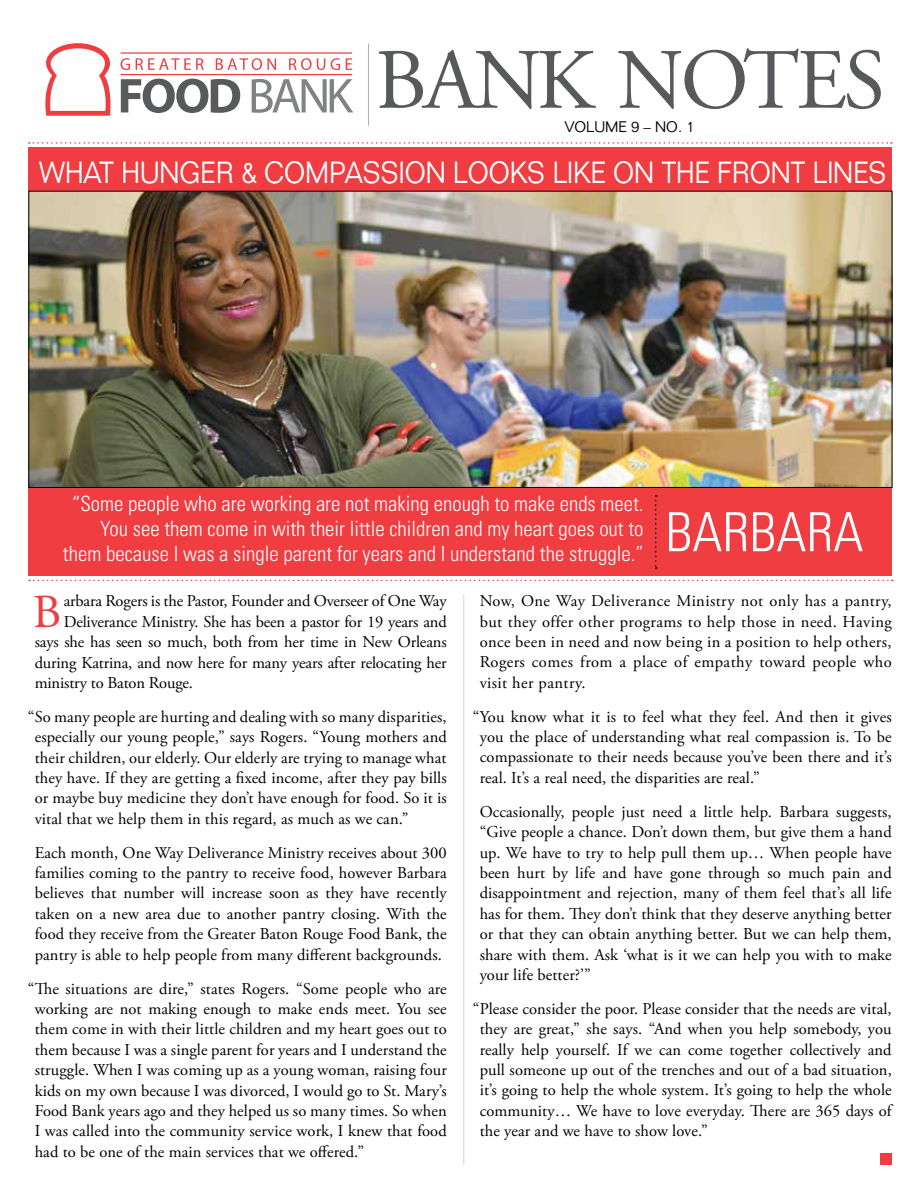
<style>
.page{position:relative;width:918px;height:1188px;background:#fff}
.page>*{position:absolute;margin:0;border:0;box-sizing:border-box;transform-origin:0 0}
.t1{font:85.65px "Adobe Garamond Pro";letter-spacing:-.035em;color:#58595b}
.t2{font:300 condensed 54px "Univers LT Std";color:#fff}
.t3{font:47.25px "Adobe Garamond Pro";color:#ef3d42}
.t4{font:300 30px "Folio";color:#fff;scale:.9 1}
.t5{font:300 condensed 21px/25.2px "Univers LT Std";color:#fff;text-align:right}
.t6{font:16.5px/20.4px "Adobe Garamond Pro";letter-spacing:.005em;color:#000;text-align:justify}
.t7{font:300 15px "Folio";color:#000}
</style>
<div class="page">
<div style="left:28px;top:148px;width:864px;height:51px;background:#ef3d42"></div>
<svg style="left:121px;top:58px;width:9px;height:12px"></svg>
<svg style="left:136px;top:58px;width:68px;height:12px"></svg>
<svg style="left:216px;top:58px;width:60px;height:12px"></svg>
<svg style="left:289px;top:58px;width:36px;height:12px"></svg>
<svg style="left:331px;top:58px;width:9px;height:12px"></svg>
<svg style="left:346px;top:58px;width:6px;height:12px"></svg>
<svg style="left:121px;top:79px;width:119px;height:34px"></svg>
<svg style="left:252px;top:79px;width:101px;height:34px"></svg>
<hr style="left:121px;top:52px;width:231px;height:2px;background:#ef3d42">
<hr style="left:121px;top:74px;width:231px;height:1px;background:#ef3d42">
<svg style="left:45px;top:43px;width:66px;height:73px"></svg>
<svg style="left:29px;top:580px;width:864px;height:1px"></svg>
<svg style="left:29px;top:142px;width:863px;height:2px"></svg>
<hr style="left:368px;top:43px;width:1px;height:83px;background:#a7a9ac">
<hr style="left:463px;top:594px;width:1px;height:571px;background:#d1d3d4">
<div style="left:28px;top:485px;width:864px;height:91px;background:#ef3d42"></div>
<svg style="left:655px;top:495px;width:2px;height:74px"></svg>
<img style="left:30px;top:193px;width:860px;height:293px">
<div style="left:880px;top:1153px;width:12px;height:12px;background:#ef3d42"></div>
<h1 class="t1" style="left:375px;top:29px;width:512px">BANK NOTES</h1>
<p class="t7" style="left:564px;top:117px;width:132px">VOLUME 9 – NO. 1</p>
<h3 class="t4" style="left:39px;top:154px;width:943px">WHAT HUNGER &amp; COMPASSION LOOKS LIKE ON THE FRONT LINES</h3>
<p class="t5" style="left:63px;top:491px;width:582px">“Some people who are working are not making enough to make ends meet.<br>You see them come in with their little children and my heart goes out to them because I was a single parent for years and I understand the struggle.”</p>
<h2 class="t2" style="left:665px;top:500px;width:200px">BARBARA</h2>
<h3 class="t3" style="left:33px;top:583px;width:30px">B</h3>
<p class="t6" style="left:64px;top:591px;width:384px">arbara Rogers is the Pastor, Founder and Overseer of One Way</p>
<p class="t6" style="left:64px;top:612px;width:385px">Deliverance Ministry. She has been a pastor for 19 years and</p>
<p class="t6" style="left:35px;top:632px;width:413px">says she has seen so much, both from her time in New Orleans</p>
<p class="t6" style="left:35px;top:653px;width:414px">during Katrina, and now here for many years after relocating her</p>
<p class="t6" style="left:35px;top:673px;width:160px">ministry to Baton Rouge.</p>
<p class="t6" style="left:35px;top:707px;width:414px;text-indent:-7px">“So many people are hurting and dealing with so many disparities, especially our young people,” says Rogers. “Young mothers and their children, our elderly. Our elderly are trying to manage what they have. If they are getting a fixed income, after they pay bills or maybe buy medicine they don’t have enough for food. So it is vital that we help them in this regard, as much as we can.”</p>
<p class="t6" style="left:35px;top:843px;width:414px">Each month, One Way Deliverance Ministry receives about 300 families coming to the pantry to receive food, however Barbara believes that number will increase soon as they have recently taken on a new area due to another pantry closing. With the food they receive from the Greater Baton Rouge Food Bank, the pantry is able to help people from many different backgrounds.</p>
<p class="t6" style="left:35px;top:979px;width:414px;text-indent:-7px">“The situations are dire,” states Rogers. “Some people who are working are not making enough to make ends meet. You see them come in with their little children and my heart goes out to them because I was a single parent for years and I understand the struggle. When I was coming up as a young woman, raising four kids on my own because I was divorced, I would go to St. Mary’s Food Bank years ago and they helped us so many times. So when I was called into the community service work, I knew that food had to be one of the main services that we offered.”</p>
<p class="t6" style="left:480px;top:591px;width:414px">Now, One Way Deliverance Ministry not only has a pantry, but they offer other programs to help those in need. Having once been in need and now being in a position to help others, Rogers comes from a place of empathy toward people who visit her pantry.</p>
<p class="t6" style="left:480px;top:707px;width:413px;text-indent:-7px">“You know what it is to feel what they feel. And then it gives you the place of understanding what real compassion is. To be compassionate to their needs because you’ve been there and it’s real. It’s a real need, the disparities are real.”</p>
<p class="t6" style="left:480px;top:802px;width:414px">Occasionally, people just need a little help. Barbara suggests, “Give people a chance. Don’t down them, but give them a hand up. We have to try to help pull them up… When people have been hurt by life and have gone through so much pain and disappointment and rejection, many of them feel that’s all life has for them. They don’t think that they deserve anything better or that they can obtain anything better. But we can help them, share with them. Ask ‘what is it we can help you with to make your life better?’”</p>
<p class="t6" style="left:480px;top:999px;width:414px;text-indent:-7px">“Please consider the poor. Please consider that the needs are vital, they are great,” she says. “And when you help somebody, you really help yourself. If we can come together collectively and pull someone up out of the trenches and out of a bad situation, it’s going to help the whole system. It’s going to help the whole community… We have to love everyday. There are 365 days of the year and we have to show love.”</p>
</div>
